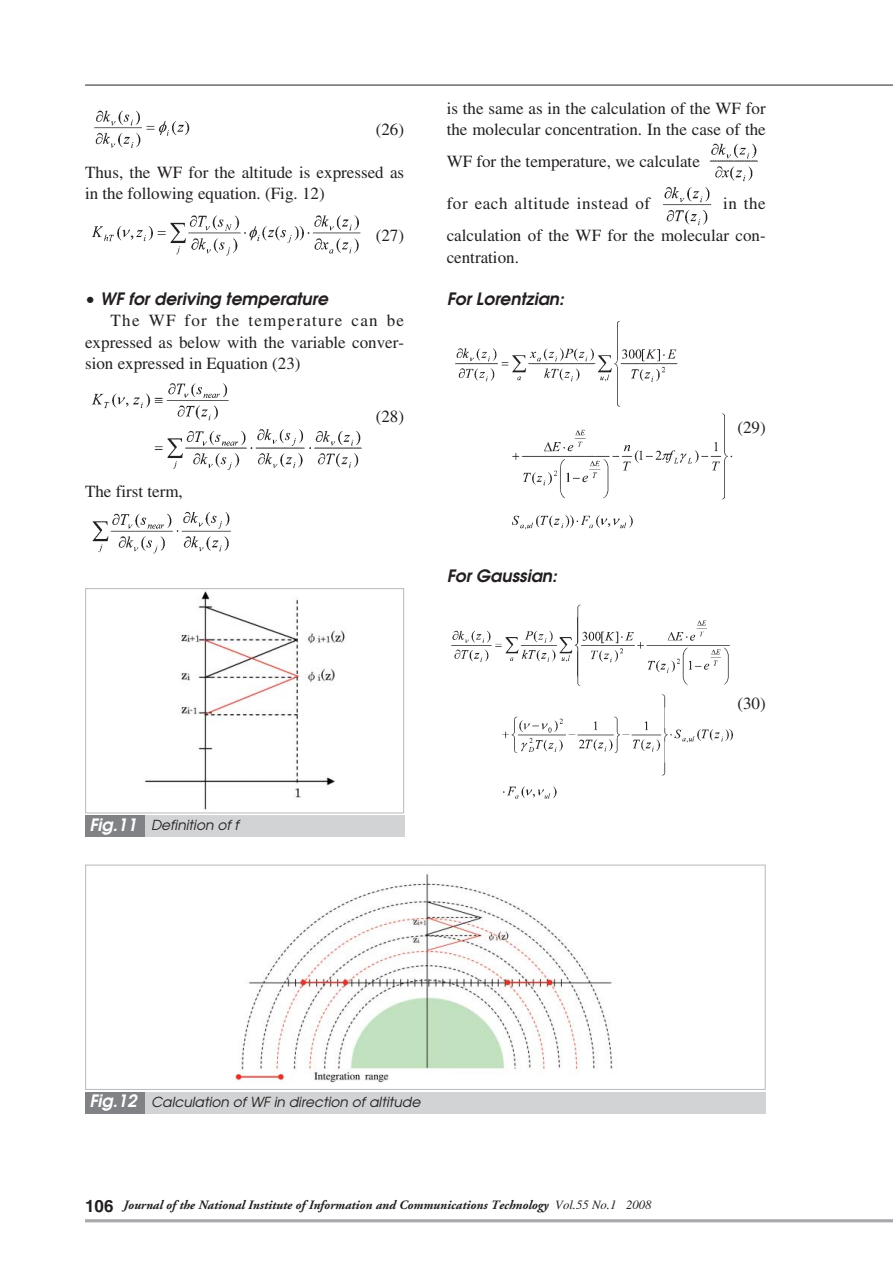
<style>
.page{position:relative;width:893px;height:1262px;background:#fff}
.page>*{position:absolute;margin:0;border:0;box-sizing:border-box;transform-origin:0 0}
.t1{font:16.95px/21.3px "Times";color:#231f20}
.t2{font:italic 600 16.95px "Avant Garde";color:#231f20}
.t3{font:16.95px "Times";letter-spacing:.035em;color:#231f20}
.t4{font:italic 13.8px "Avant Garde";color:#231f20}
.t5{font:italic 700 12.75px "Adobe Garamond";color:#231f20}
.s1{font-weight:400;font-style:normal}
.s2{font-weight:600;font-size:16.95px;color:#fff}
.s3{font-family:"Helvetica";font-style:normal;font-size:16.95px}
.s4{font-family:"Times";font-weight:400}
</style>
<div class="page">
<hr style="left:85px;top:85px;width:807px;height:1px;background:#231f20">
<hr style="left:85px;top:1219px;width:807px;height:3px;background:#a7a9ac">
<img style="left:92px;top:512px;width:139px;height:42px">
<img style="left:91px;top:383px;width:271px;height:88px">
<img style="left:91px;top:215px;width:270px;height:41px">
<img style="left:94px;top:110px;width:96px;height:38px">
<img style="left:451px;top:604px;width:282px;height:195px">
<img style="left:455px;top:321px;width:278px;height:209px">
<img style="left:663px;top:187px;width:48px;height:38px">
<img style="left:709px;top:143px;width:49px;height:39px">
<img style="left:232px;top:874px;width:381px;height:209px">
<div style="left:85px;top:864px;width:680px;height:226px;border:1px solid #bbbdc0"></div>
<div style="left:85px;top:1092px;width:680px;height:21px;background:#d1d3d4"></div>
<div style="left:85px;top:1092px;width:60px;height:21px;background:#808285"></div>
<img style="left:145px;top:591px;width:200px;height:219px">
<div style="left:85px;top:588px;width:319px;height:225px;border:1px solid #bbbdc0"></div>
<div style="left:85px;top:815px;width:319px;height:22px;background:#d1d3d4"></div>
<div style="left:85px;top:815px;width:60px;height:22px;background:#808285"></div>
<p class="t1" style="left:376px;top:120px;width:30px">(26)</p>
<p class="t1" style="left:85px;top:163px;width:320px">Thus, the WF for the altitude is expressed as in the following equation. (Fig. 12)</p>
<p class="t1" style="left:376px;top:227px;width:30px">(27)</p>
<p class="t2" style="left:85px;top:293px;width:244px"><span class="s1">•</span> WF for deriving temperature</p>
<p class="t1" style="left:85px;top:312px;width:320px;text-align:justify;text-indent:26px">The WF for the temperature can be expressed as below with the variable conver&shy;sion expressed in Equation (23)</p>
<p class="t1" style="left:376px;top:407px;width:30px">(28)</p>
<p class="t1" style="left:85px;top:482px;width:99px">The first term,</p>
<p class="t1" style="left:446px;top:99px;width:320px">is the same as in the calculation of the WF for the molecular concentration. In the case of the</p>
<p class="t1" style="left:446px;top:152px;width:255px">WF for the temperature, we calculate</p>
<p class="t3" style="left:446px;top:198px;width:205px">for each altitude instead of</p>
<p class="t1" style="left:446px;top:189px;width:320px;line-height:32px;text-align:right">in the<br>calculation of the WF for the molecular con-</p>
<p class="t1" style="left:446px;top:248px;width:74px">centration.</p>
<p class="t2" style="left:446px;top:293px;width:119px">For Lorentzian:</p>
<p class="t2" style="left:446px;top:569px;width:112px">For Gaussian:</p>
<p class="t1" style="left:737px;top:418px;width:30px">(29)</p>
<p class="t4" style="left:89px;top:820px;width:151px"><span class="s2">Fig.11</span> Definition of f</p>
<p class="t1" style="left:737px;top:694px;width:30px">(30)</p>
<p class="t4" style="left:89px;top:1096px;width:332px"><span class="s2">Fig.12</span> Calculation of WF in direction of altitude</p>
<p class="t5" style="left:85px;top:1199px;width:568px"><span class="s3">106</span> Journal of the National Institute of Information and Communications Technology <span class="s4">Vol.55 No.1 2008</span></p>
</div>
